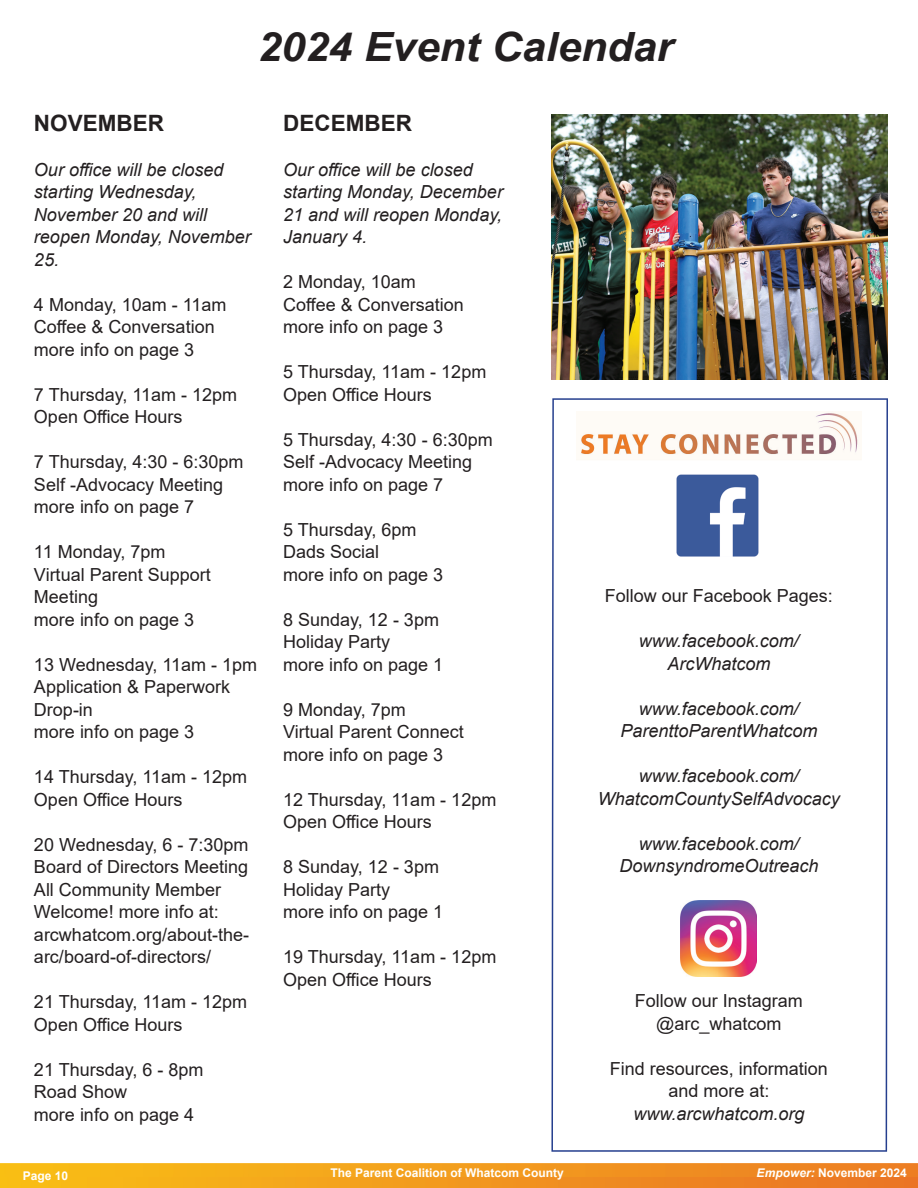
<style>
.page{position:relative;width:918px;height:1188px;background:#fff}
.page>*{position:absolute;margin:0;border:0;box-sizing:border-box;transform-origin:0 0}
.t1{font:italic 700 40.35px "Arial";color:#231f20;scale:1.05 1}
.t2{font:700 22.5px "Arial";color:#231f20}
.t3{font:18px/22.5px "Arial";color:#231f20}
.t4{font:italic 18px/22.5px "Arial";color:#231f20;text-align:center}
.t5{font:700 12px "Arial";color:#fff}
.s1{font-style:italic}
</style>
<div class="page">
<img style="left:0;top:1163px;width:918px;height:25px">
<img style="left:0;top:1175px;width:918px;height:2px">
<svg style="left:551px;top:398px;width:337px;height:754px"></svg>
<img style="left:551px;top:115px;width:337px;height:264px">
<img style="left:576px;top:412px;width:285px;height:48px">
<img style="left:675px;top:473px;width:85px;height:85px">
<img style="left:681px;top:901px;width:76px;height:75px">
<h1 class="t1" style="left:258px;top:20px;width:397px">2024 Event Calendar</h1>
<p class="t2" style="left:34px;top:107px;width:132px">NOVEMBER</p>
<p class="t4" style="left:34px;top:159px;width:218px;text-align:left">Our office will be closed starting Wednesday,<br>November 20 and will reopen Monday, November<br>25.</p>
<p class="t3" style="left:34px;top:293px;width:194px">4 Monday, 10am - 11am<br>Coffee &amp; Conversation more info on page 3</p>
<p class="t3" style="left:34px;top:383px;width:205px">7 Thursday, 11am - 12pm<br>Open Office Hours</p>
<p class="t3" style="left:34px;top:451px;width:211px">7 Thursday, 4:30 - 6:30pm<br>Self -Advocacy Meeting more info on page 7</p>
<p class="t3" style="left:34px;top:541px;width:178px">11 Monday, 7pm<br>Virtual Parent Support<br>Meeting<br>more info on page 3</p>
<p class="t3" style="left:34px;top:653px;width:225px">13 Wednesday, 11am - 1pm<br>Application &amp; Paperwork<br>Drop-in<br>more info on page 3</p>
<p class="t3" style="left:34px;top:766px;width:215px">14 Thursday, 11am - 12pm<br>Open Office Hours</p>
<p class="t3" style="left:34px;top:833px;width:217px">20 Wednesday, 6 - 7:30pm<br>Board of Directors Meeting<br>All Community Member<br>Welcome! more info at: arcwhatcom.org/about-the&shy;arc/board-of-directors/</p>
<p class="t3" style="left:34px;top:991px;width:215px">21 Thursday, 11am - 12pm<br>Open Office Hours</p>
<p class="t3" style="left:34px;top:1058px;width:171px">21 Thursday, 6 - 8pm<br>Road Show<br>more info on page 4</p>
<p class="t2" style="left:283px;top:107px;width:130px">DECEMBER</p>
<p class="t4" style="left:283px;top:159px;width:221px;text-align:left">Our office will be closed starting Monday, December<br>21 and will reopen Monday,<br>January 4.</p>
<p class="t3" style="left:283px;top:271px;width:182px">2 Monday, 10am<br>Coffee &amp; Conversation more info on page 3</p>
<p class="t3" style="left:283px;top:361px;width:205px">5 Thursday, 11am - 12pm<br>Open Office Hours</p>
<p class="t3" style="left:283px;top:428px;width:211px">5 Thursday, 4:30 - 6:30pm<br>Self -Advocacy Meeting more info on page 7</p>
<p class="t3" style="left:283px;top:518px;width:162px">5 Thursday, 6pm<br>Dads Social<br>more info on page 3</p>
<p class="t3" style="left:283px;top:608px;width:162px">8 Sunday, 12 - 3pm<br>Holiday Party<br>more info on page 1</p>
<p class="t3" style="left:283px;top:698px;width:182px">9 Monday, 7pm<br>Virtual Parent Connect more info on page 3</p>
<p class="t3" style="left:283px;top:788px;width:215px">12 Thursday, 11am - 12pm<br>Open Office Hours</p>
<p class="t3" style="left:283px;top:856px;width:162px">8 Sunday, 12 - 3pm<br>Holiday Party<br>more info on page 1</p>
<p class="t3" style="left:283px;top:946px;width:215px">19 Thursday, 11am - 12pm<br>Open Office Hours</p>
<p class="t3" style="left:605px;top:584px;width:230px">Follow our Facebook Pages:</p>
<p class="t4" style="left:639px;top:630px;width:162px">www.facebook.com/<br>ArcWhatcom</p>
<p class="t4" style="left:620px;top:697px;width:199px">www.facebook.com/<br>ParenttoParentWhatcom</p>
<p class="t4" style="left:598px;top:765px;width:244px">www.facebook.com/<br>WhatcomCountySelfAdvocacy</p>
<p class="t4" style="left:619px;top:832px;width:201px">www.facebook.com/<br>DownsyndromeOutreach</p>
<p class="t3" style="left:635px;top:989px;width:170px;text-align:center">Follow our Instagram @arc_whatcom</p>
<p class="t3" style="left:610px;top:1057px;width:220px;text-align:center">Find resources, information and more at:</p>
<p class="t4" style="left:633px;top:1102px;width:173px">www.arcwhatcom.org</p>
<p class="t5" style="left:23px;top:1167px;width:47px">Page 10</p>
<p class="t5" style="left:331px;top:1165px;width:235px">The Parent Coalition of Whatcom County</p>
<p class="t5" style="left:757px;top:1165px;width:152px"><span class="s1">Empower:</span> November 2024</p>
</div>
